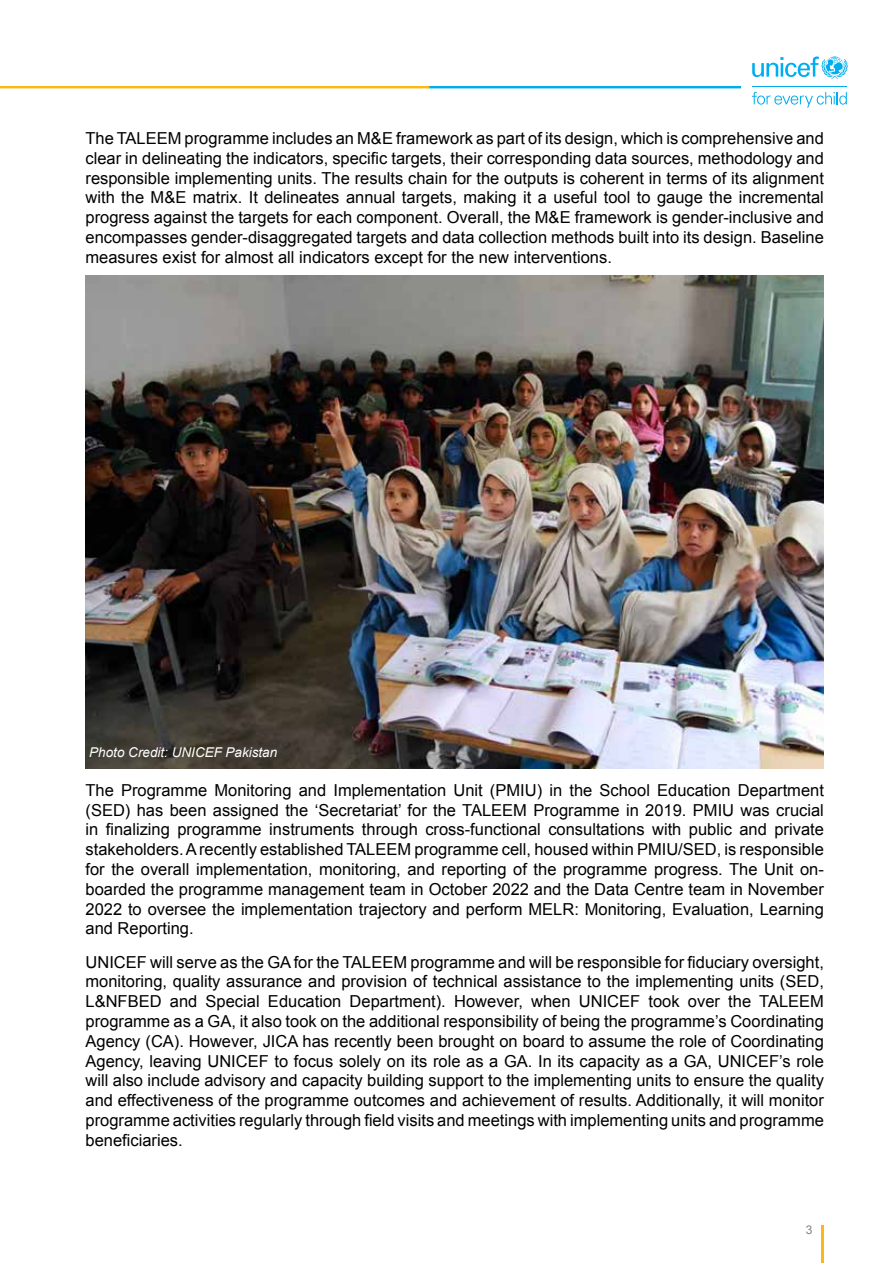
<style>
.page{position:relative;width:893px;height:1263px;background:#fff}
.page>*{position:absolute;margin:0;border:0;box-sizing:border-box;transform-origin:0 0}
.t1{font:16.5px/19.8px "Arial";color:#000;text-align:justify}
.t2{font:italic 13.5px "Arial";color:#fff}
.t3{font:12px "Arial";color:#808285}
</style>
<div class="page">
<hr style="left:822px;top:1225px;width:2px;height:38px;background:#fdb913">
<div style="left:429px;top:86px;width:312px;height:2px;border:2px solid #00aeef"></div>
<div style="left:0;top:86px;width:429px;height:2px;border:2px solid #fdb913"></div>
<svg style="left:752px;top:56px;width:96px;height:23px"></svg>
<hr style="left:752px;top:86px;width:95px;height:1px;background:#00aeef">
<svg style="left:752px;top:92px;width:95px;height:16px"></svg>
<img style="left:85px;top:275px;width:739px;height:493px">
<p class="t1" style="left:86px;top:128px;width:740px">The TALEEM programme includes an M&amp;E framework as part of its design, which is comprehensive and clear in delineating the indicators, specific targets, their corresponding data sources, methodology and responsible implementing units. The results chain for the outputs is coherent in terms of its alignment with the M&amp;E matrix. It delineates annual targets, making it a useful tool to gauge the incremental progress against the targets for each component. Overall, the M&amp;E framework is gender-inclusive and encompasses gender-disaggregated targets and data collection methods built into its design. Baseline measures exist for almost all indicators except for the new interventions.</p>
<p class="t2" style="left:89px;top:743px;width:190px">Photo Credit: UNICEF Pakistan</p>
<p class="t1" style="left:86px;top:780px;width:740px">The Programme Monitoring and Implementation Unit (PMIU) in the School Education Department (SED) has been assigned the ‘Secretariat’ for the TALEEM Programme in 2019. PMIU was crucial in finalizing programme instruments through cross-functional consultations with public and private stakeholders. A recently established TALEEM programme cell, housed within PMIU/SED, is responsible for the overall implementation, monitoring, and reporting of the programme progress. The Unit on&shy;boarded the programme management team in October 2022 and the Data Centre team in November 2022 to oversee the implementation trajectory and perform MELR: Monitoring, Evaluation, Learning and Reporting.</p>
<p class="t1" style="left:86px;top:952px;width:740px">UNICEF will serve as the GA for the TALEEM programme and will be responsible for fiduciary oversight, monitoring, quality assurance and provision of technical assistance to the implementing units (SED, L&amp;NFBED and Special Education Department). However, when UNICEF took over the TALEEM programme as a GA, it also took on the additional responsibility of being the programme’s Coordinating Agency (CA). However, JICA has recently been brought on board to assume the role of Coordinating Agency, leaving UNICEF to focus solely on its role as a GA. In its capacity as a GA, UNICEF’s role will also include advisory and capacity building support to the implementing units to ensure the quality and effectiveness of the programme outcomes and achievement of results. Additionally, it will monitor programme activities regularly through field visits and meetings with implementing units and programme beneficiaries.</p>
<p class="t3" style="left:806px;top:1222px;width:8px">3</p>
</div>
